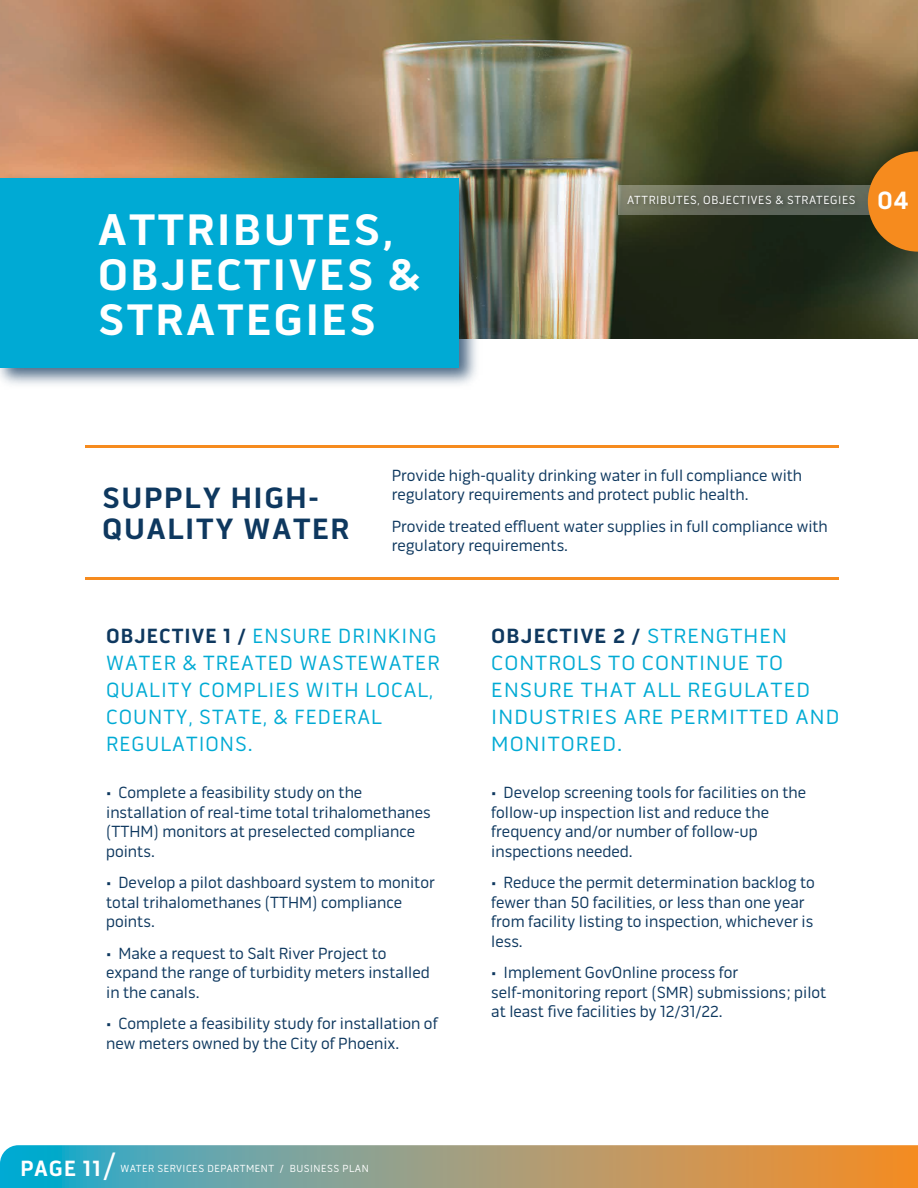
<style>
.page{position:relative;width:918px;height:1188px;background:#fff}
.page>*{position:absolute;margin:0;border:0;box-sizing:border-box;transform-origin:0 0}
.t1{font:700 45px/44.5px "Pill Gothic 600 mg";letter-spacing:.05em;color:#fff}
.t2{font:700 30px/31.5px "Pill Gothic 600 mg";letter-spacing:.05em;color:#0e385f}
.t3{font:700 22.5px "Pill Gothic 600 mg";letter-spacing:.05em;color:#fff;scale:.95 1}
.t4{font:21px/27px "Pill Gothic 600 mg";letter-spacing:.05em;color:#00aad4;scale:.96 1}
.t5{font:21px/27px "Pill Gothic 600 mg";letter-spacing:.05em;color:#00aad4}
.t6{font:16.5px/19.5px "Pill Gothic 600 mg";color:#0e385f;scale:.95 1}
.t7{font:12px "Pill Gothic 600 mg";letter-spacing:.05em;color:#fff;scale:.95 1}
.t8{font:10.5px "Pill Gothic 600 mg";letter-spacing:.05em;color:#fff;scale:.95 1}
.s1{font-weight:700;font-size:25.5px}
.s2{font-weight:700;color:#0e385f}
.s3{font-weight:400;font-size:36px}
</style>
<div class="page">
<img style="left:0;top:0;width:918px;height:339px">
<svg style="left:618px;top:185px;width:250px;height:29px"></svg>
<svg style="left:868px;top:151px;width:50px;height:101px;background:#c9781d"></svg>
<img style="left:623px;top:189px;width:242px;height:27px">
<img style="left:0;top:168px;width:484px;height:217px">
<div style="left:0;top:178px;width:459px;height:190px;background:#00aad4"></div>
<svg style="left:0;top:1145px;width:918px;height:43px;background:#969e80"></svg>
<hr style="left:85px;top:445px;width:754px;height:3px;background:#f68b1e">
<hr style="left:85px;top:577px;width:754px;height:2px;background:#f68b1e">
<h1 class="t1" style="left:98px;top:209px;width:325px">ATTRIBUTES,<br>OBJECTIVES &amp;<br>STRATEGIES</h1>
<p class="t7" style="left:627px;top:193px;width:298px">ATTRIBUTES, OBJECTIVES &amp; STRATEGIES <span class="s1">04</span></p>
<h2 class="t2" style="left:102px;top:482px;width:249px">SUPPLY HIGH-<br>QUALITY WATER</h2>
<p class="t6" style="left:392px;top:466px;width:434px">Provide high-quality drinking water in full compliance with regulatory requirements and protect public health.</p>
<p class="t6" style="left:392px;top:517px;width:461px">Provide treated effluent water supplies in full compliance with regulatory requirements.</p>
<p class="t4" style="left:106px;top:622px;width:349px"><span class="s2">OBJECTIVE 1 /</span> ENSURE DRINKING<br>WATER &amp; TREATED WASTEWATER<br>QUALITY COMPLIES WITH LOCAL,<br>COUNTY, STATE, &amp; FEDERAL<br>REGULATIONS.</p>
<p class="t6" style="left:106px;top:783px;width:343px">• Complete a feasibility study on the installation of real-time total trihalomethanes (TTHM) monitors at preselected compliance points.</p>
<p class="t6" style="left:106px;top:873px;width:348px">• Develop a pilot dashboard system to monitor total trihalomethanes (TTHM) compliance points.</p>
<p class="t6" style="left:106px;top:943px;width:342px">• Make a request to Salt River Project to expand the range of turbidity meters installed in the canals.</p>
<p class="t6" style="left:106px;top:1014px;width:350px">• Complete a feasibility study for installation of new meters owned by the City of Phoenix.</p>
<h3 class="t3" style="left:21px;top:1155px;width:102px">PAGE 11<span class="s3">/</span></h3>
<p class="t8" style="left:121px;top:1163px;width:263px">WATER SERVICES DEPARTMENT / BUSINESS PLAN</p>
<p class="t5" style="left:491px;top:622px;width:350px"><span class="s2">OBJECTIVE 2 /</span> STRENGTHEN<br>CONTROLS TO CONTINUE TO<br>ENSURE THAT ALL REGULATED<br>INDUSTRIES ARE PERMITTED AND<br>MONITORED.</p>
<p class="t6" style="left:491px;top:783px;width:333px">• Develop screening tools for facilities on the follow-up inspection list and reduce the frequency and/or number of follow-up inspections needed.</p>
<p class="t6" style="left:491px;top:873px;width:342px">• Reduce the permit determination backlog to fewer than 50 facilities, or less than one year from facility listing to inspection, whichever is less.</p>
<p class="t6" style="left:491px;top:963px;width:354px">• Implement GovOnline process for self-monitoring report (SMR) submissions; pilot at least five facilities by 12/31/22.</p>
</div>
